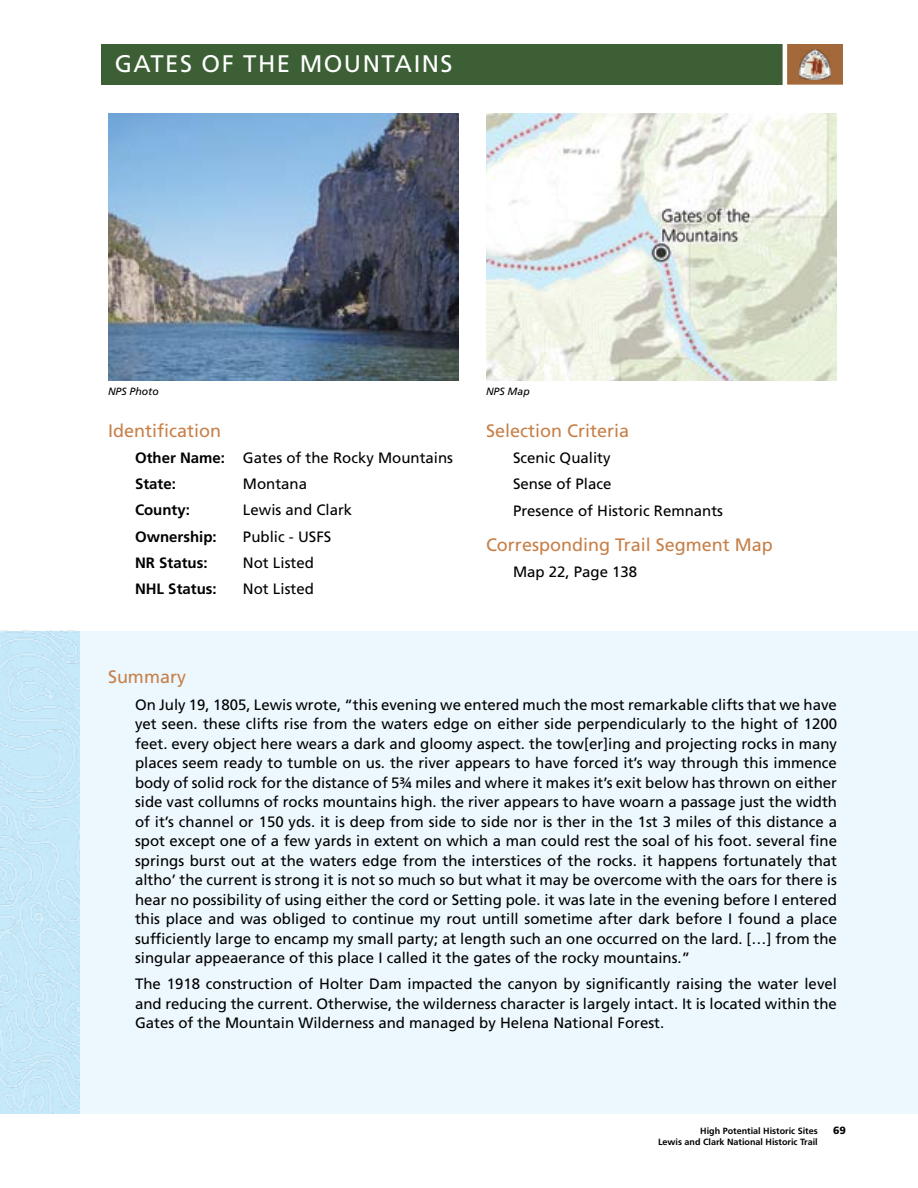
<style>
.page{position:relative;width:918px;height:1188px;background:#fff}
.page>*{position:absolute;margin:0;border:0;box-sizing:border-box;transform-origin:0 0}
.Site_Name{font:24px "Frutiger LT Std";letter-spacing:.06em;color:#fff}
.Site_Subhead{font:18px "Frutiger LT Std";color:#c78049}
.Site_Summary_Subhead{font:18px "Frutiger LT Std";color:#c78049}
.Site_Summary_Body_Copy{font:15px/19.5px "Frutiger LT Std";color:#000;text-align:justify}
.Site_Body_Copy{font:15px "Frutiger LT Std";color:#000}
.Site_Body_Copy-2{font:700 15px "Frutiger LT Std";color:#000}
.Image_Caption{font:italic 10.5px "Frutiger LT Std";color:#000}
.t1{font:900 10.5px "Frutiger LT Std";color:#000}
.t2{font:700 9px/10.8px "Frutiger LT Std";color:#000;text-align:right}
.s1{font-weight:700}
</style>
<div class="page">
<div style="left:0;top:631px;width:918px;height:482px;background:#ecf8fe"></div>
<img style="left:0;top:631px;width:80px;height:483px">
<div style="left:101px;top:44px;width:743px;height:41px;background:#3c5f36"></div>
<img style="left:108px;top:113px;width:351px;height:267px">
<img style="left:486px;top:113px;width:351px;height:267px">
<svg style="left:782px;top:44px;width:62px;height:41px;background:#af7f58"></svg>
<img style="left:800px;top:50px;width:30px;height:29px">
<p class="Site_Name" style="left:115px;top:50px;width:339px">GATES OF THE MOUNTAINS</p>
<p class="Image_Caption" style="left:108px;top:385px;width:52px">NPS Photo</p>
<p class="Image_Caption" style="left:486px;top:385px;width:45px">NPS Map</p>
<p class="Site_Subhead" style="left:108px;top:420px;width:115px">Identification</p>
<p class="Site_Body_Copy" style="left:135px;top:449px;width:320px"><span class="s1">Other Name:</span> Gates of the Rocky Mountains</p>
<p class="Site_Body_Copy-2" style="left:135px;top:475px;width:42px">State:</p>
<p class="Site_Body_Copy" style="left:243px;top:475px;width:66px">Montana</p>
<p class="Site_Body_Copy-2" style="left:135px;top:501px;width:57px">County:</p>
<p class="Site_Body_Copy" style="left:243px;top:501px;width:111px">Lewis and Clark</p>
<p class="Site_Body_Copy-2" style="left:135px;top:527px;width:83px">Ownership:</p>
<p class="Site_Body_Copy" style="left:243px;top:527px;width:90px">Public - USFS</p>
<p class="Site_Body_Copy-2" style="left:135px;top:554px;width:74px">NR Status:</p>
<p class="Site_Body_Copy" style="left:243px;top:554px;width:72px">Not Listed</p>
<p class="Site_Body_Copy-2" style="left:135px;top:580px;width:83px">NHL Status:</p>
<p class="Site_Body_Copy" style="left:243px;top:580px;width:72px">Not Listed</p>
<p class="Site_Subhead" style="left:486px;top:420px;width:145px">Selection Criteria</p>
<p class="Site_Body_Copy" style="left:513px;top:449px;width:99px">Scenic Quality</p>
<p class="Site_Body_Copy" style="left:513px;top:475px;width:100px">Sense of Place</p>
<p class="Site_Body_Copy" style="left:513px;top:502px;width:212px">Presence of Historic Remnants</p>
<p class="Site_Subhead" style="left:486px;top:534px;width:288px">Corresponding Trail Segment Map</p>
<p class="Site_Body_Copy" style="left:513px;top:563px;width:126px">Map 22, Page 138</p>
<p class="Site_Summary_Subhead" style="left:108px;top:667px;width:80px">Summary</p>
<p class="Site_Summary_Body_Copy" style="left:135px;top:695px;width:704px">On July 19, 1805, Lewis wrote, “this evening we entered much the most remarkable clifts that we have yet seen. these clifts rise from the waters edge on either side perpendicularly to the hight of 1200 feet. every object here wears a dark and gloomy aspect. the tow[er]ing and projecting rocks in many places seem ready to tumble on us. the river appears to have forced it’s way through this immence body of solid rock for the distance of 5¾ miles and where it makes it’s exit below has thrown on either side vast collumns of rocks mountains high. the river appears to have woarn a passage just the width of it’s channel or 150 yds. it is deep from side to side nor is ther in the 1st 3 miles of this distance a spot except one of a few yards in extent on which a man could rest the soal of his foot. several fine springs burst out at the waters edge from the interstices of the rocks. it happens fortunately that altho’ the current is strong it is not so much so but what it may be overcome with the oars for there is hear no possibility of using either the cord or Setting pole. it was late in the evening before I entered this place and was obliged to continue my rout untill sometime after dark before I found a place sufficiently large to encamp my small party; at length such an one occurred on the lard. […] from the singular appeaerance of this place I called it the gates of the rocky mountains.”</p>
<p class="Site_Summary_Body_Copy" style="left:135px;top:975px;width:704px">The 1918 construction of Holter Dam impacted the canyon by significantly raising the water level and reducing the current. Otherwise, the wilderness character is largely intact. It is located within the Gates of the Mountain Wilderness and managed by Helena National Forest.</p>
<p class="t2" style="left:658px;top:1125px;width:161px">High Potential Historic Sites<br>Lewis and Clark National Historic Trail</p>
<p class="t1" style="left:833px;top:1124px;width:14px">69</p>
</div>
